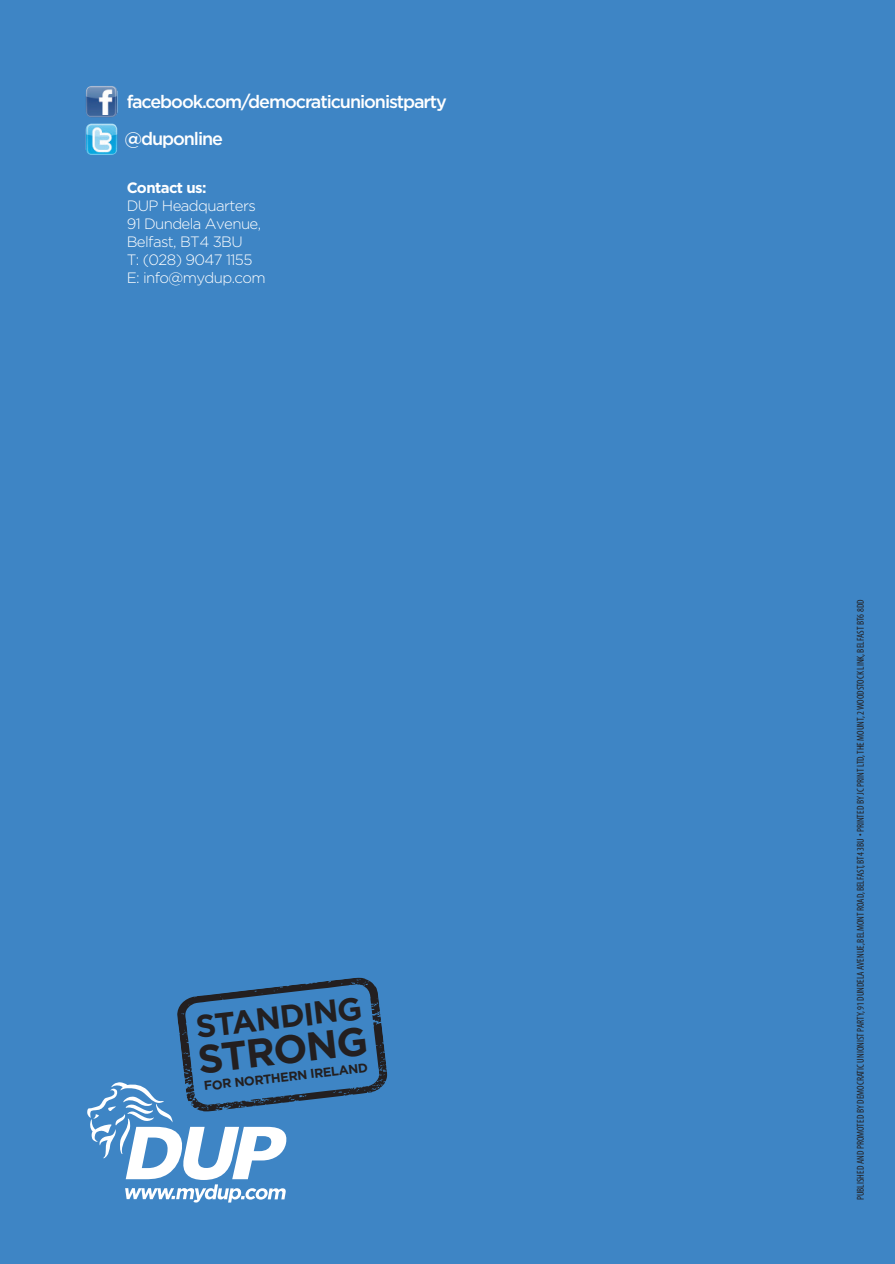
<style>
.page{position:relative;width:895px;height:1264px;background:#fff}
.page>*{position:absolute;margin:0;border:0;box-sizing:border-box;transform-origin:0 0}
.t1{font:700 40.05px "Gotham";color:#231f20}
.t2{font:700 31.8px "Gotham";color:#231f20}
.t3{font:500 18px "Gotham";letter-spacing:-.06em;color:#fff}
.t4{font:300 15px "Gotham";letter-spacing:-.04em;color:#fff}
.t5{font:700 15px "Gotham";letter-spacing:-.04em;color:#fff}
.t6{font:700 12.75px "Gotham";color:#231f20}
.t7{font:condensed 10.05px "Myriad";color:#231f20}
</style>
<div class="page">
<div style="left:0;top:0;width:895px;height:1263px;background:#3e85c5"></div>
<img style="left:86px;top:86px;width:31px;height:31px">
<img style="left:86px;top:124px;width:31px;height:31px">
<svg style="left:87px;top:977px;width:301px;height:225px"></svg>
<p class="t3" style="left:127px;top:91px;width:322px">facebook.com/democraticunionistparty</p>
<p class="t3" style="left:125px;top:128px;width:100px">@duponline</p>
<p class="t5" style="left:127px;top:179px;width:81px">Contact us:</p>
<p class="t4" style="left:127px;top:198px;width:131px">DUP Headquarters</p>
<p class="t4" style="left:127px;top:216px;width:136px">91 Dundela Avenue,</p>
<p class="t4" style="left:127px;top:234px;width:118px">Belfast, BT4 3BU</p>
<p class="t4" style="left:127px;top:252px;width:127px">T: (028) 9047 1155</p>
<p class="t4" style="left:127px;top:270px;width:141px">E: info@mydup.com</p>
<p class="t2" style="left:194px;top:1007px;width:169px;rotate:-6deg">STANDING</p>
<p class="t1" style="left:196px;top:1036px;width:172px;rotate:-6deg">STRONG</p>
<p class="t6" style="left:203px;top:1079px;width:166px;rotate:-7deg">FOR NORTHERN IRELAND</p>
<p class="t7" style="left:856px;top:1200px;width:602px;rotate:-90deg">PUBLISHED AND PROMOTED BY DEMOCRATIC UNIONIST PARTY, 91 DUNDELA AVENUE, BELMONT ROAD, BELFAST, BT4 3BU • PRINTED BY JC PRINT LTD, THE MOUNT, 2 WOODSTOCK LINK, BELFAST BT6 8DD</p>
</div>
